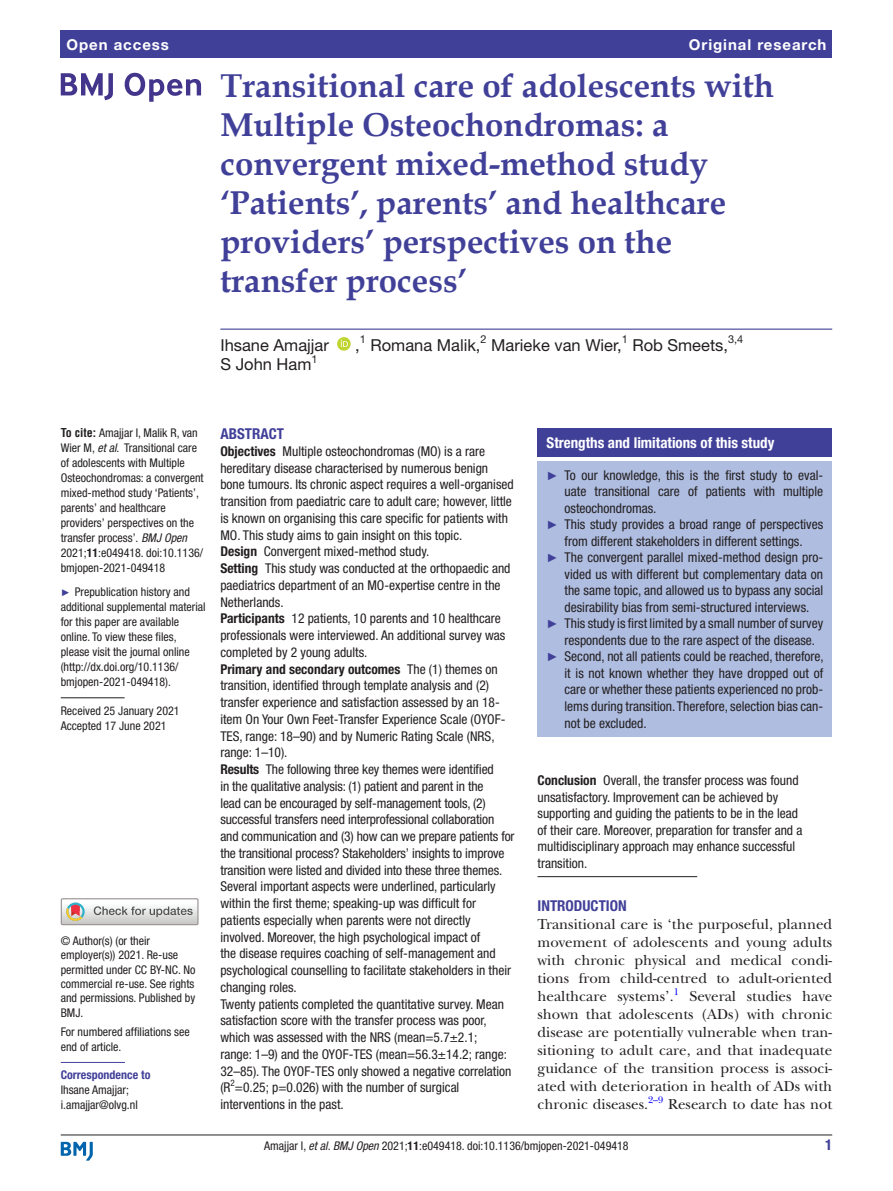
<style>
.page{position:relative;width:893px;height:1191px;background:#fff}
.page>*{position:absolute;margin:0;border:0;box-sizing:border-box;transform-origin:0 0}
.t1{font:700 33px/39px "Book Antiqua";color:#414099}
.t2{font:16.5px "Helvetica Neue LT Std";color:#231f20}
.t3{font:15px/18px "New Baskerville";color:#231f20;text-align:justify}
.t4{font:700 condensed 15px "Helvetica Neue LT Std";color:#fff}
.t5{font:700 15px "Helvetica Neue LT Std";letter-spacing:.065em;color:#fff}
.t6{font:700 condensed 15px "Helvetica Neue LT Std";color:#414099}
.t7{font:condensed 13.5px/16.8px "Helvetica Neue LT Std";color:#231f20}
.t8{font:condensed 12px/15px "Helvetica Neue LT Std";color:#231f20}
.t9{font:700 condensed 12px "Helvetica Neue LT Std";color:#414099}
.t10{font:10.95px "Helvetica Neue LT Std";color:#231f20}
.t11{font:9.9px "New Baskerville";color:#00f}
.s1{font-family:"Helvetica LT Std";font-weight:700}
.s2{font-style:italic}
.s3{font-weight:700}
.s4{font-family:"Arial";font-stretch:normal;font-size:9.75px;color:#414099}
.s5{font-family:"Arial";font-stretch:normal;font-size:12px;color:#414099}
</style>
<div class="page">
<hr style="left:61px;top:1134px;width:771px;height:1px;background:#231f20">
<svg style="left:61px;top:1141px;width:32px;height:19px"></svg>
<div style="left:61px;top:31px;width:771px;height:27px;background:#414099"></div>
<hr style="left:220px;top:328px;width:612px;height:2px;background:#414099">
<svg style="left:337px;top:337px;width:14px;height:14px"></svg>
<hr style="left:61px;top:697px;width:64px;height:1px;background:#231f20">
<hr style="left:61px;top:1062px;width:64px;height:1px;background:#414099">
<svg style="left:61px;top:73px;width:52px;height:27px"></svg>
<svg style="left:125px;top:73px;width:76px;height:29px"></svg>
<div style="left:61px;top:898px;width:138px;height:27px;border:1px solid #969090"></div>
<svg style="left:61px;top:898px;width:137px;height:26px"></svg>
<hr style="left:538px;top:876px;width:159px;height:1px;background:#231f20">
<div style="left:538px;top:428px;width:294px;height:29px;background:#414099"></div>
<div style="left:538px;top:461px;width:294px;height:275px;background:#afbde1"></div>
<p class="t5" style="left:66px;top:35px;width:104px">Open access</p>
<p class="t5" style="left:689px;top:35px;width:139px">Original research</p>
<h1 class="t1" style="left:220px;top:66px;width:555px">Transitional care of adolescents with<br>Multiple Osteochondromas: a convergent mixed-method study ‘Patients’, parents’ and healthcare providers’ perspectives on the transfer process’</h1>
<p class="t2" style="left:220px;top:335px;width:110px">Ihsane Amajjar</p>
<p class="t2" style="left:355px;top:335px;width:6px">,</p>
<p class="t10" style="left:360px;top:333px;width:8px">1</p>
<p class="t2" style="left:370px;top:335px;width:112px">Romana Malik,</p>
<p class="t10" style="left:481px;top:333px;width:8px">2</p>
<p class="t2" style="left:491px;top:335px;width:132px">Marieke van Wier,</p>
<p class="t10" style="left:622px;top:333px;width:8px">1</p>
<p class="t2" style="left:632px;top:335px;width:97px">Rob Smeets,</p>
<p class="t10" style="left:728px;top:333px;width:17px">3,4</p>
<p class="t2" style="left:220px;top:354px;width:93px">S John Ham</p>
<p class="t10" style="left:311px;top:352px;width:8px">1</p>
<p class="t8" style="left:61px;top:425px;width:145px"><span class="s1">To cite:</span> Amajjar I, Malik R, van<br>Wier M, <span class="s2">et al</span>. Transitional care of adolescents with Multiple<br>Osteochondromas: a convergent mixed-method study ‘Patients’, parents’ and healthcare providers’ perspectives on the transfer process’. <span class="s2">BMJ Open<br></span>2021;<span class="s3">11</span>:e049418. doi:10.1136/ bmjopen-2021-049418</p>
<p class="t8" style="left:61px;top:584px;width:146px"><span class="s4">►</span> Prepublication history and additional supplemental material for this paper are available online. To view these files, please visit the journal online (http://dx.doi.org/10.1136/ bmjopen-2021-049418).</p>
<p class="t8" style="left:61px;top:703px;width:120px">Received 25 January 2021<br>Accepted 17 June 2021</p>
<p class="t8" style="left:61px;top:933px;width:136px;line-height:14.4px">© Author(s) (or their employer(s)) 2021. Re-use permitted under CC BY-NC. No commercial re-use. See rights and permissions. Published by<br>BMJ.</p>
<p class="t8" style="left:61px;top:1024px;width:130px">For numbered affiliations see end of article.</p>
<p class="t9" style="left:61px;top:1067px;width:91px">Correspondence to</p>
<p class="t8" style="left:61px;top:1082px;width:79px">Ihsane Amajjar; i.amajjar@olvg.nl</p>
<p class="t6" style="left:220px;top:425px;width:65px">ABSTRACT</p>
<p class="t7" style="left:220px;top:442px;width:296px"><span class="s3">Objectives</span> Multiple osteochondromas (MO) is a rare hereditary disease characterised by numerous benign bone tumours. Its chronic aspect requires a well-organised transition from paediatric care to adult care; however, little is known on organising this care specific for patients with MO. This study aims to gain insight on this topic.<br><span class="s3">Design</span> Convergent mixed-method study.<br><span class="s3">Setting</span> This study was conducted at the orthopaedic and paediatrics department of an MO-expertise centre in the Netherlands.<br><span class="s3">Participants</span> 12 patients, 10 parents and 10 healthcare professionals were interviewed. An additional survey was completed by 2 young adults.<br><span class="s3">Primary and secondary outcomes</span> The (1) themes on transition, identified through template analysis and (2) transfer experience and satisfaction assessed by an 18- item On Your Own Feet-Transfer Experience Scale (OYOF-TES, range: 18–90) and by Numeric Rating Scale (NRS, range: 1–10).<br><span class="s3">Results</span> The following three key themes were identified<br>in the qualitative analysis: (1) patient and parent in the<br>lead can be encouraged by self-management tools, (2) successful transfers need interprofessional collaboration and communication and (3) how can we prepare patients for the transitional process? Stakeholders’ insights to improve transition were listed and divided into these three themes.<br>Several important aspects were underlined, particularly within the first theme; speaking-up was difficult for patients especially when parents were not directly involved. Moreover, the high psychological impact of<br>the disease requires coaching of self-management and psychological counselling to facilitate stakeholders in their changing roles.<br>Twenty patients completed the quantitative survey. Mean satisfaction score with the transfer process was poor, which was assessed with the NRS (mean=5.7±2.1;<br>range: 1–9) and the OYOF-TES (mean=56.3±14.2; range:<br>32–85). The OYOF-TES only showed a negative correlation (R<sup>2</sup>=0.25; p=0.026) with the number of surgical interventions in the past.</p>
<p class="t4" style="left:547px;top:434px;width:229px">Strengths and limitations of this study</p>
<p class="t7" style="left:547px;top:466px;width:278px"><span class="s5">►</span> To our knowledge, this is the first study to eval-</p>
<p class="t7" style="left:565px;top:483px;width:260px">uate transitional care of patients with multiple</p>
<p class="t7" style="left:565px;top:499px;width:93px">osteochondromas.</p>
<p class="t7" style="left:547px;top:516px;width:278px"><span class="s5">►</span> This study provides a broad range of perspectives</p>
<p class="t7" style="left:565px;top:532px;width:240px">from different stakeholders in different settings.</p>
<p class="t7" style="left:547px;top:549px;width:278px"><span class="s5">►</span> The convergent parallel mixed-method design pro-</p>
<p class="t7" style="left:565px;top:565px;width:260px">vided us with different but complementary data on</p>
<p class="t7" style="left:565px;top:582px;width:260px">the same topic, and allowed us to bypass any social</p>
<p class="t7" style="left:565px;top:598px;width:246px">desirability bias from semi-structured interviews.</p>
<p class="t7" style="left:547px;top:615px;width:278px"><span class="s5">►</span> This study is first limited by a small number of survey</p>
<p class="t7" style="left:565px;top:631px;width:252px">respondents due to the rare aspect of the disease.</p>
<p class="t7" style="left:547px;top:648px;width:279px"><span class="s5">►</span> Second, not all patients could be reached, therefore,</p>
<p class="t7" style="left:565px;top:664px;width:260px">it is not known whether they have dropped out of</p>
<p class="t7" style="left:565px;top:681px;width:260px">care or whether these patients experienced no prob-</p>
<p class="t7" style="left:565px;top:697px;width:260px">lems during transition. Therefore, selection bias can-</p>
<p class="t7" style="left:565px;top:714px;width:84px">not be excluded.</p>
<p class="t7" style="left:538px;top:772px;width:266px"><span class="s3">Conclusion</span> Overall, the transfer process was found unsatisfactory. Improvement can be achieved by supporting and guiding the patients to be in the lead of their care. Moreover, preparation for transfer and a multidisciplinary approach may enhance successful transition.</p>
<p class="t6" style="left:538px;top:897px;width:91px">INTRODUCTION</p>
<p class="t3" style="left:538px;top:915px;width:296px">Transitional care is ‘the purposeful, planned movement of adolescents and young adults with chronic physical and medical condi&shy;tions from child-centred to adult-oriented healthcare systems’.</p>
<p class="t11" style="left:674px;top:985px;width:7px">1</p>
<p class="t3" style="left:538px;top:987px;width:296px;text-indent:152px">Several studies have shown that adolescents (ADs) with chronic disease are potentially vulnerable when tran&shy;sitioning to adult care, and that inadequate guidance of the transition process is associ&shy;ated with deterioration in health of ADs with chronic diseases.</p>
<p class="t11" style="left:648px;top:1093px;width:17px">2–9</p>
<p class="t3" style="left:668px;top:1095px;width:166px">Research to date has not</p>
<p class="t8" style="left:264px;top:1137px;width:366px">Amajjar I, <span class="s2">et al</span>. <span class="s2">BMJ Open</span> 2021;<span class="s3">11</span>:e049418. doi:10.1136/bmjopen-2021-049418</p>
<p class="t6" style="left:825px;top:1135px;width:9px">1</p>
</div>
